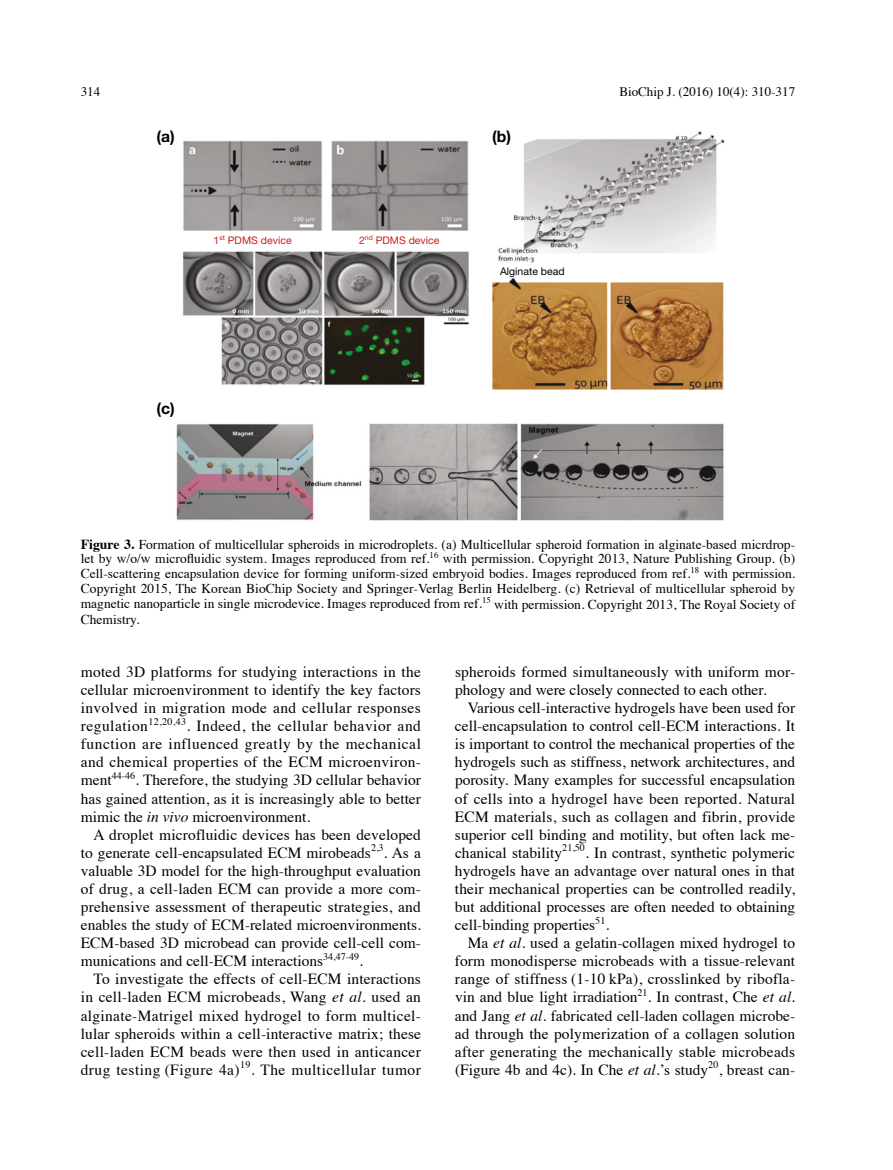
<style>
.page{position:relative;width:893px;height:1170px;background:#fff}
.page>*{position:absolute;margin:0;border:0;box-sizing:border-box;transform-origin:0 0}
.t1{font:700 15.75px "Helvetica Neue LT Std";color:#000}
.t2{font:15.45px/18.1px "Times";color:#000;text-align:justify}
.t3{font:13.5px/15px "Times";color:#000;text-align:justify}
.t4{font:13.05px "Times";color:#000}
.t5{font:10.5px "Helvetica Neue LT Std";color:#cc1f1d}
.t6{font:10.5px "Helvetica Neue LT Std";color:#000}
.s1{font-weight:700;font-size:13.8px}
.s2{font-style:italic}
</style>
<div class="page">
<img style="left:176px;top:131px;width:549px;height:389px">
<p class="t4" style="left:81px;top:79px;width:21px">314</p>
<p class="t4" style="left:619px;top:79px;width:177px">BioChip J. (2016) 10(4): 310-317</p>
<p class="t1" style="left:156px;top:127px;width:20px">(a)</p>
<p class="t1" style="left:492px;top:127px;width:20px">(b)</p>
<p class="t5" style="left:214px;top:234px;width:80px">1<sup>st</sup> PDMS device</p>
<p class="t5" style="left:359px;top:234px;width:82px">2<sup>nd</sup> PDMS device</p>
<p class="t1" style="left:156px;top:398px;width:20px">(c)</p>
<p class="t6" style="left:500px;top:265px;width:66px">Alginate bead</p>
<p class="t3" style="left:81px;top:535px;width:716px"><span class="s1">Figure 3.</span> Formation of multicellular spheroids in microdroplets. (a) Multicellular spheroid formation in alginate-based micrdrop&shy;let by w/o/w microfluidic system. Images reproduced from ref.<sup>16</sup> with permission. Copyright 2013, Nature Publishing Group. (b)<br>Cell-scattering encapsulation device for forming uniform-sized embryoid bodies. Images reproduced from ref.<sup>18</sup> with permission.<br>Copyright 2015, The Korean BioChip Society and Springer-Verlag Berlin Heidelberg. (c) Retrieval of multicellular spheroid by magnetic nanoparticle in single microdevice. Images reproduced from ref.<sup>15</sup> with permission. Copyright 2013, The Royal Society of Chemistry.</p>
<p class="t2" style="left:81px;top:661px;width:342px">moted 3D platforms for studying interactions in the cellular microenvironment to identify the key factors involved in migration mode and cellular responses regulation<sup>12,20,43</sup>. Indeed, the cellular behavior and function are influenced greatly by the mechanical and chemical properties of the ECM microenviron&shy;ment<sup>44-46</sup>. Therefore, the studying 3D cellular behavior has gained attention, as it is increasingly able to better mimic the <span class="s2">in vivo</span> microenvironment.</p>
<p class="t2" style="left:81px;top:824px;width:342px;text-indent:13px">A droplet microfluidic devices has been developed to generate cell-encapsulated ECM mirobeads<sup>2,3</sup>. As a valuable 3D model for the high-throughput evaluation of drug, a cell-laden ECM can provide a more com&shy;prehensive assessment of therapeutic strategies, and enables the study of ECM-related microenvironments.<br>ECM-based 3D microbead can provide cell-cell com&shy;munications and cell-ECM interactions<sup>34,47-49</sup>.</p>
<p class="t2" style="left:81px;top:968px;width:342px;text-indent:13px">To investigate the effects of cell-ECM interactions in cell-laden ECM microbeads, Wang <span class="s2">et al.</span> used an alginate-Matrigel mixed hydrogel to form multicel&shy;lular spheroids within a cell-interactive matrix; these cell-laden ECM beads were then used in anticancer drug testing (Figure 4a)<sup>19</sup>. The multicellular tumor</p>
<p class="t2" style="left:455px;top:661px;width:342px">spheroids formed simultaneously with uniform mor&shy;phology and were closely connected to each other.</p>
<p class="t2" style="left:455px;top:697px;width:342px;text-indent:13px">Various cell-interactive hydrogels have been used for cell-encapsulation to control cell-ECM interactions. It is important to control the mechanical properties of the hydrogels such as stiffness, network architectures, and porosity. Many examples for successful encapsulation of cells into a hydrogel have been reported. Natural ECM materials, such as collagen and fibrin, provide superior cell binding and motility, but often lack me&shy;chanical stability<sup>21,50</sup>. In contrast, synthetic polymeric hydrogels have an advantage over natural ones in that their mechanical properties can be controlled readily, but additional processes are often needed to obtaining cell-binding properties<sup>51</sup>.</p>
<p class="t2" style="left:455px;top:932px;width:342px;text-indent:13px">Ma <span class="s2">et al.</span> used a gelatin-collagen mixed hydrogel to form monodisperse microbeads with a tissue-relevant range of stiffness (1-10 kPa), crosslinked by ribofla&shy;vin and blue light irradiation<sup>21</sup>. In contrast, Che <span class="s2">et al. </span>and Jang <span class="s2">et al.</span> fabricated cell-laden collagen microbe&shy;ad through the polymerization of a collagen solution after generating the mechanically stable microbeads (Figure 4b and 4c). In Che <span class="s2">et al.</span>’s study<sup>20</sup>, breast can-</p>
</div>
